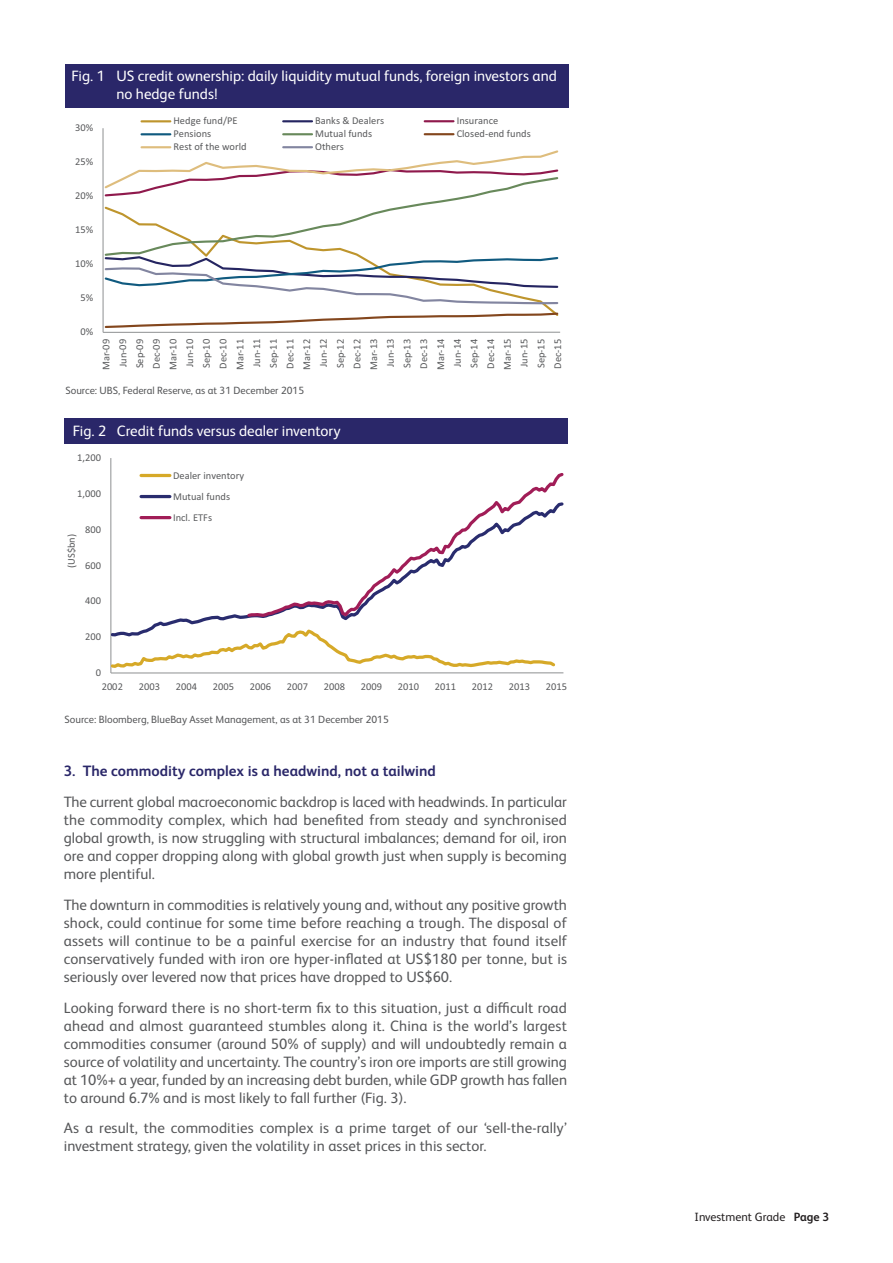
<style>
.page{position:relative;width:893px;height:1263px;background:#fff}
.page>*{position:absolute;margin:0;border:0;box-sizing:border-box;transform-origin:0 0}
.t1{font:15px/18px "FS Albert Pro";color:#57585a;text-align:justify}
.t2{font:15px/18px "FS Albert Pro";color:#fff}
.t3{font:700 15px "FS Albert Pro";color:#2a2769}
.t4{font:12px "FS Albert Pro";color:#231f20}
.t5{font:10.5px/16.6px "Calibri";letter-spacing:.005em;color:#58595b}
.t6{font:10.5px "FS Albert Pro";color:#57585a}
.s1{font-weight:700}
</style>
<div class="page">
<hr style="left:110px;top:458px;width:1px;height:215px;background:#969899">
<hr style="left:111px;top:672px;width:452px;height:1px;background:#969899">
<svg style="left:111px;top:639px;width:445px;height:31px"></svg>
<svg style="left:111px;top:500px;width:237px;height:139px"></svg>
<svg style="left:245px;top:473px;width:319px;height:146px"></svg>
<hr style="left:141px;top:474px;width:29px;height:3px;background:#d6a928">
<hr style="left:141px;top:495px;width:29px;height:3px;background:#292c6e">
<hr style="left:141px;top:516px;width:29px;height:3px;background:#a11d57">
<div style="left:64px;top:419px;width:504px;height:25px;background:#2a2769"></div>
<hr style="left:102px;top:128px;width:2px;height:204px;background:#969899">
<hr style="left:103px;top:332px;width:457px;height:1px;background:#969899">
<svg style="left:104px;top:311px;width:455px;height:17px"></svg>
<svg style="left:103px;top:149px;width:456px;height:156px"></svg>
<hr style="left:142px;top:120px;width:28px;height:2px;background:#be952d">
<hr style="left:283px;top:120px;width:29px;height:2px;background:#252561">
<hr style="left:425px;top:120px;width:28px;height:2px;background:#8f194c">
<hr style="left:142px;top:133px;width:28px;height:2px;background:#105a7f">
<hr style="left:283px;top:133px;width:29px;height:2px;background:#68895b">
<hr style="left:425px;top:133px;width:28px;height:2px;background:#83461d">
<hr style="left:142px;top:146px;width:28px;height:2px;background:#debd7d">
<hr style="left:283px;top:146px;width:29px;height:2px;background:#8285a0">
<div style="left:65px;top:64px;width:503px;height:43px;background:#2a2769"></div>
<p class="t2" style="left:116px;top:69px;width:442px;text-indent:-45px">Fig. 1 US credit ownership: daily liquidity mutual funds, foreign investors and no hedge funds!</p>
<p class="t5" style="left:75px;top:119px;width:20px">30%</p>
<p class="t5" style="left:75px;top:153px;width:20px">25%</p>
<p class="t5" style="left:75px;top:187px;width:20px">20%</p>
<p class="t5" style="left:75px;top:221px;width:20px">15%</p>
<p class="t5" style="left:75px;top:255px;width:20px">10%</p>
<p class="t5" style="left:173px;top:113px;width:66px">Hedge fund/PE</p>
<p class="t5" style="left:315px;top:113px;width:71px">Banks &amp; Dealers</p>
<p class="t5" style="left:457px;top:113px;width:43px">Insurance</p>
<p class="t5" style="left:173px;top:126px;width:39px">Pensions</p>
<p class="t5" style="left:315px;top:126px;width:59px">Mutual funds</p>
<p class="t5" style="left:457px;top:126px;width:76px">Closed-end funds</p>
<p class="t5" style="left:173px;top:139px;width:75px">Rest of the world</p>
<p class="t5" style="left:315px;top:139px;width:30px">Others</p>
<p class="t5" style="left:81px;top:290px;width:14px">5%</p>
<p class="t5" style="left:81px;top:324px;width:14px">0%</p>
<p class="t5" style="left:98px;top:370px;width:33px;text-align:center;rotate:-90deg">Mar-09<br>Jun-09<br>Sep-09<br>Dec-09<br>Mar-10<br>Jun-10<br>Sep-10<br>Dec-10<br>Mar-11<br>Jun-11<br>Sep-11<br>Dec-11<br>Mar-12<br>Jun-12<br>Sep-12<br>Dec-12<br>Mar-13<br>Jun-13<br>Sep-13<br>Dec-13<br>Mar-14<br>Jun-14<br>Sep-14<br>Dec-14<br>Mar-15<br>Jun-15<br>Sep-15<br>Dec-15</p>
<p class="t6" style="left:65px;top:386px;width:240px">Source: UBS, Federal Reserve, as at 31 December 2015</p>
<p class="t2" style="left:73px;top:424px;width:269px">Fig. 2 Credit funds versus dealer inventory</p>
<p class="t5" style="left:77px;top:449px;width:25px">1,200</p>
<p class="t5" style="left:77px;top:485px;width:25px">1,000</p>
<p class="t5" style="left:63px;top:568px;width:35px;rotate:-90deg">U( S$bn)</p>
<p class="t5" style="left:85px;top:521px;width:17px">800</p>
<p class="t5" style="left:85px;top:557px;width:17px">600</p>
<p class="t5" style="left:85px;top:593px;width:17px">400</p>
<p class="t5" style="left:85px;top:628px;width:17px">200</p>
<p class="t5" style="left:96px;top:664px;width:7px">0</p>
<p class="t5" style="left:173px;top:464px;width:73px;line-height:21.1px">Dealer inventory<br>Mutual funds<br>Incl. ETFs</p>
<p class="t5" style="left:102px;top:678px;width:23px">2002</p>
<p class="t5" style="left:139px;top:678px;width:23px">2003</p>
<p class="t5" style="left:176px;top:678px;width:23px">2004</p>
<p class="t5" style="left:213px;top:678px;width:23px">2005</p>
<p class="t5" style="left:250px;top:678px;width:23px">2006</p>
<p class="t5" style="left:287px;top:678px;width:23px">2007</p>
<p class="t5" style="left:324px;top:678px;width:23px">2008</p>
<p class="t5" style="left:361px;top:678px;width:23px">2009</p>
<p class="t5" style="left:398px;top:678px;width:23px">2010</p>
<p class="t5" style="left:435px;top:678px;width:23px">2011</p>
<p class="t5" style="left:472px;top:678px;width:23px">2012</p>
<p class="t5" style="left:509px;top:678px;width:23px">2013</p>
<p class="t5" style="left:546px;top:678px;width:23px">2015</p>
<p class="t6" style="left:65px;top:716px;width:326px">Source: Bloomberg, BlueBay Asset Management, as at 31 December 2015</p>
<p class="t3" style="left:64px;top:766px;width:374px">3. The commodity complex is a headwind, not a tailwind</p>
<p class="t1" style="left:64px;top:794px;width:505px">The current global macroeconomic backdrop is laced with headwinds. In particular the commodity complex, which had benefited from steady and synchronised global growth, is now struggling with structural imbalances; demand for oil, iron ore and copper dropping along with global growth just when supply is becoming more plentiful.</p>
<p class="t1" style="left:64px;top:897px;width:505px">The downturn in commodities is relatively young and, without any positive growth shock, could continue for some time before reaching a trough. The disposal of assets will continue to be a painful exercise for an industry that found itself conservatively funded with iron ore hyper-inflated at US$180 per tonne, but is seriously over levered now that prices have dropped to US$60.</p>
<p class="t1" style="left:64px;top:1000px;width:505px">Looking forward there is no short-term fix to this situation, just a difficult road ahead and almost guaranteed stumbles along it. China is the world’s largest commodities consumer (around 50% of supply) and will undoubtedly remain a source of volatility and uncertainty. The country’s iron ore imports are still growing at 10%+ a year, funded by an increasing debt burden, while GDP growth has fallen to around 6.7% and is most likely to fall further (Fig. 3).</p>
<p class="t1" style="left:64px;top:1121px;width:505px">As a result, the commodities complex is a prime target of our ‘sell-the-rally’ investment strategy, given the volatility in asset prices in this sector.</p>
<p class="t4" style="left:694px;top:1213px;width:136px">Investment Grade <span class="s1">Page 3</span></p>
</div>
